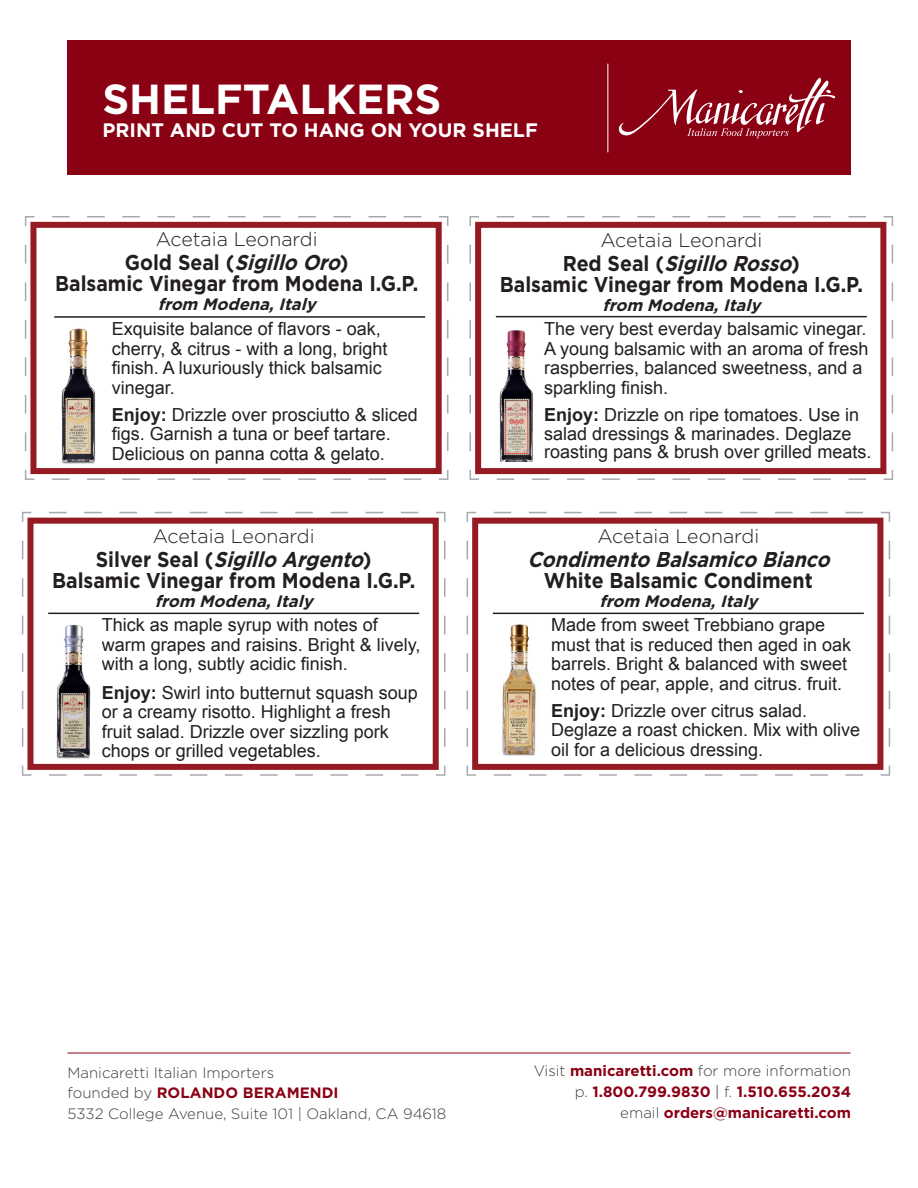
<style>
.page{position:relative;width:918px;height:1188px;background:#fff}
.page>*{position:absolute;margin:0;border:0;box-sizing:border-box;transform-origin:0 0}
.t1{font:700 42px "Gotham HTF";color:#fff}
.t2{font:700 21.45px "Gotham HTF";color:#231f20;scale:.91 1}
.t3{font:italic 700 21.45px "Gotham HTF";color:#231f20;scale:.91 1}
.t4{font:300 19.5px "Gotham HTF";color:#231f20}
.t5{font:700 19.5px "Gotham HTF";color:#fff}
.t6{font:18px/19.5px "Arial";color:#231f20}
.t7{font:italic 700 16.5px "Gotham HTF";color:#231f20}
.t8{font:700 15px/21px "Gotham HTF";color:#8b0114;text-align:right}
.t9{font:300 15px/19.5px "Gotham HTF";color:#3e3e3f}
.s1{font-style:italic}
.s2{font-weight:700}
.s3{font-style:normal}
.s4{font-weight:700;color:#8b0114}
.s5{font-weight:300;color:#3e3e3f}
.s6{font-weight:300;color:#231f20}
</style>
<div class="page">
<div style="left:68px;top:40px;width:783px;height:136px;background:#8b0114"></div>
<hr style="left:608px;top:64px;width:1px;height:88px;background:#fff">
<hr style="left:68px;top:1053px;width:782px;height:1px;background:#8b0114">
<svg style="left:619px;top:78px;width:216px;height:60px"></svg>
<svg style="left:21px;top:511px;width:425px;height:265px"></svg>
<div style="left:27px;top:518px;width:412px;height:252px;border:6px solid #951a21"></div>
<hr style="left:48px;top:613px;width:371px;height:1px;background:#231f20">
<img style="left:43px;top:622px;width:58px;height:139px">
<svg style="left:466px;top:511px;width:425px;height:265px"></svg>
<div style="left:472px;top:518px;width:411px;height:252px;border:6px solid #951a21"></div>
<hr style="left:493px;top:613px;width:371px;height:1px;background:#231f20">
<img style="left:496px;top:623px;width:45px;height:134px">
<svg style="left:24px;top:216px;width:425px;height:264px"></svg>
<div style="left:30px;top:222px;width:412px;height:252px;border:6px solid #951a21"></div>
<hr style="left:54px;top:316px;width:371px;height:2px;background:#231f20">
<img style="left:46px;top:326px;width:59px;height:139px">
<svg style="left:469px;top:216px;width:425px;height:264px"></svg>
<div style="left:475px;top:222px;width:411px;height:252px;border:6px solid #951a21"></div>
<hr style="left:496px;top:316px;width:371px;height:1px;background:#231f20">
<img style="left:494px;top:328px;width:45px;height:134px">
<p class="t1" style="left:102px;top:75px;width:341px">SHELFTALKERS</p>
<p class="t5" style="left:102px;top:119px;width:437px">PRINT AND CUT TO HANG ON YOUR SHELF</p>
<p class="t4" style="left:156px;top:228px;width:163px">Acetaia Leonardi</p>
<p class="t2" style="left:125px;top:250px;width:247px">G o l d S e a l ( <span class="s1">Sigillo Oro</span>)</p>
<p class="t2" style="left:55px;top:271px;width:401px">Balsamic Vinegar from Modena I.G.P.</p>
<p class="t7" style="left:158px;top:295px;width:164px">from Modena,Italy</p>
<p class="t6" style="left:112px;top:319px;width:277px">Exquisite balance of flavors - oak, cherry, &amp; citrus - with a long, bright finish. A luxuriously thick balsamic vinegar.</p>
<p class="t6" style="left:112px;top:405px;width:308px"><span class="s2">Enjoy:</span> Drizzle over prosciutto &amp; sliced figs. Garnish a tuna or beef tartare.<br>Delicious on panna cotta &amp; gelato.</p>
<p class="t4" style="left:153px;top:525px;width:163px">Acetaia Leonardi</p>
<p class="t3" style="left:96px;top:547px;width:305px"><span class="s3">S i l v e r S e a l (</span> Sigillo Argento<span class="s3">)</span></p>
<p class="t2" style="left:52px;top:568px;width:401px">Balsamic Vinegar from Modena I.G.P.</p>
<p class="t7" style="left:155px;top:592px;width:164px">from Modena,Italy</p>
<p class="t6" style="left:102px;top:615px;width:320px">Thick as maple syrup with notes of warm grapes and raisins. Bright &amp; lively, with a long, subtly acidic finish.</p>
<p class="t6" style="left:102px;top:683px;width:318px"><span class="s2">Enjoy:</span> Swirl into butternut squash soup or a creamy risotto. Highlight a fresh</p>
<p class="t6" style="left:102px;top:722px;width:289px">fruit salad. Drizzle over sizzling pork chops or grilled vegetables.</p>
<p class="t4" style="left:600px;top:229px;width:163px">Acetaia Leonardi</p>
<p class="t3" style="left:563px;top:251px;width:262px"><span class="s3">R e d S e a l (</span> Sigillo Rosso<span class="s3">)</span></p>
<p class="t2" style="left:500px;top:272px;width:401px">Balsamic Vinegar from Modena I.G.P.</p>
<p class="t7" style="left:602px;top:296px;width:164px">from Modena,Italy</p>
<p class="t6" style="left:544px;top:319px;width:326px">The very best everday balsamic vinegar.<br>A young balsamic with an aroma of fresh raspberries, balanced sweetness, and a sparkling finish.</p>
<p class="t6" style="left:544px;top:405px;width:329px;line-height:18.8px"><span class="s2">Enjoy:</span> Drizzle on ripe tomatoes. Use in salad dressings &amp; marinades. Deglaze roasting pans &amp; brush over grilled meats.</p>
<p class="t4" style="left:597px;top:525px;width:163px">Acetaia Leonardi</p>
<p class="t3" style="left:527px;top:547px;width:340px">Condimento Balsamico Bianco</p>
<p class="t2" style="left:544px;top:568px;width:297px">White Balsamic Condiment</p>
<p class="t7" style="left:599px;top:592px;width:164px">from Modena,Italy</p>
<p class="t6" style="left:551px;top:615px;width:302px">Made from sweet Trebbiano grape must that is reduced then aged in oak barrels. Bright &amp; balanced with sweet notes of pear, apple, and citrus. fruit.</p>
<p class="t6" style="left:551px;top:701px;width:258px"><span class="s2">Enjoy:</span> Drizzle over citrus salad.</p>
<p class="t6" style="left:551px;top:720px;width:311px">Deglaze a roast chicken. Mix with olive oil for a delicious dressing.</p>
<p class="t9" style="left:68px;top:1063px;width:273px">Manicaretti Italian Importers founded by <span class="s4">ROLANDO BERAMENDI</span></p>
<p class="t9" style="left:68px;top:1104px;width:380px">5332 College Avenue, Suite 101 | Oakland, CA 94618</p>
<p class="t8" style="left:534px;top:1060px;width:319px"><span class="s5">Visit</span> manicaretti.com <span class="s5">for more information p.</span> 1.800.799.9830 <span class="s6">|</span> <span class="s5">f.</span> 1.510.655.2034 <span class="s5">email</span> orders@manicaretti.com</p>
</div>
